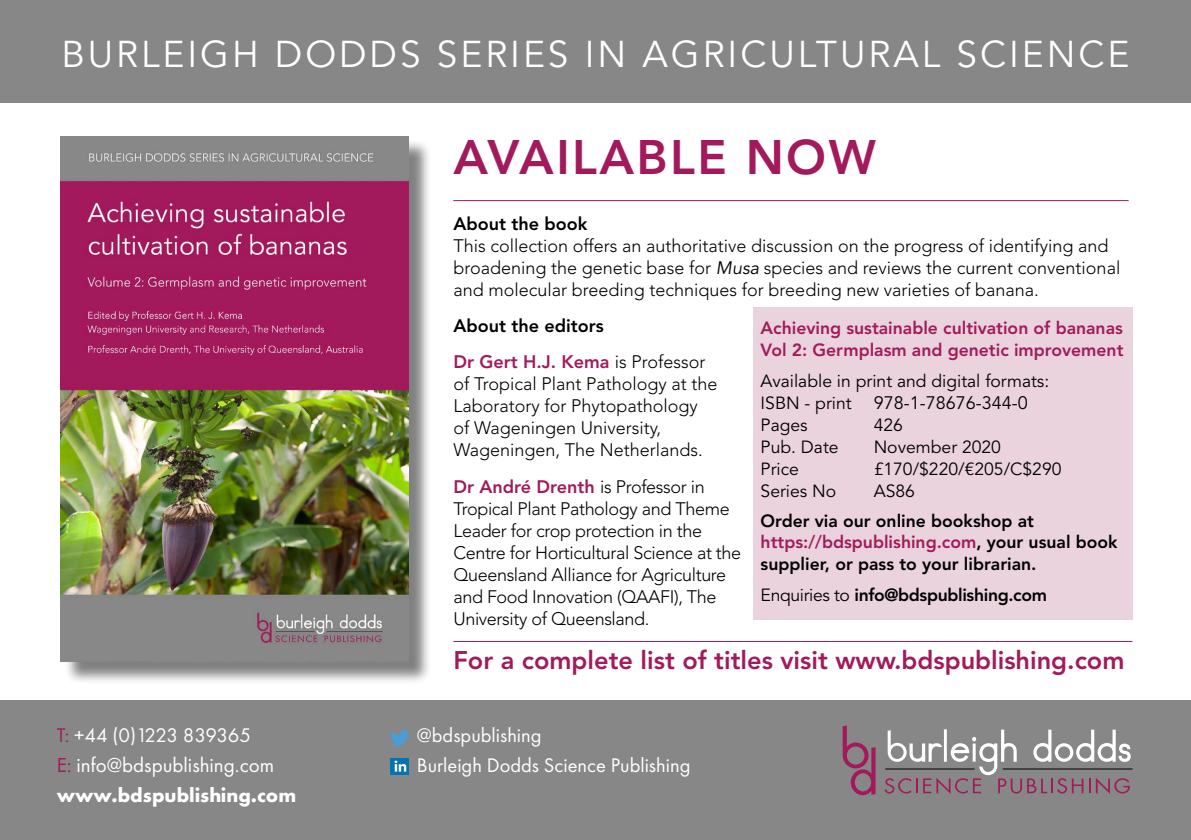
<style>
.page{position:relative;width:1191px;height:840px;background:#fff}
.page>*{position:absolute;margin:0;border:0;box-sizing:border-box;transform-origin:0 0}
.t1{font:800 48px "Avenir LT Std";letter-spacing:.05em;color:#a21a5b}
.t2{font:37px "Avenir LT Std";letter-spacing:.08em;color:#fff}
.t3{font:800 25.4px "Avenir LT Std";color:#a21a5b}
.t4{font:21px "Futura PT";color:#fff}
.t5{font:20.4px "Futura PT";color:#fff}
.t6{font:700 20.4px "Futura PT";color:#fff}
.t7{font:20.4px "Futura PT";letter-spacing:-.025em;color:#fff}
.t8{font:300 18px/22px "Avenir LT Std";color:#000}
.t9{font:300 18px/22px "Avenir LT Std";letter-spacing:-.02em;color:#000}
.t10{font:800 18px/36.2px "Avenir LT Std";color:#000}
.t11{font:18px "Avenir LT Std";color:#000}
.t12{font:17.6px "Avenir LT Std";color:#000}
.t13{font:800 17.6px/21.6px "Avenir LT Std";color:#000}
.t14{font:800 17.6px/22px "Avenir LT Std";color:#a21a5b}
.t15{font:800 17.6px "Avenir LT Std";letter-spacing:-.02em;color:#000}
.s1{font-weight:400;font-style:italic}
.s2{color:#a21a5b}
.s3{font-weight:300}
.s4{font-weight:800;color:#a21a5b}
.s5{font-size:17.6px}
.s6{font-size:18px}
.s7{font-weight:400}
</style>
<div class="page">
<div style="left:753px;top:307px;width:379px;height:313px;background:#ead3dc"></div>
<div style="left:64px;top:139px;width:368px;height:544px;background:#000;opacity:.5"></div>
<img style="left:61px;top:136px;width:348px;height:525px">
<hr style="left:453px;top:200px;width:675px;height:1px;background:#a21a5b">
<hr style="left:453px;top:640px;width:679px;height:1px;background:#a21a5b">
<div style="left:0;top:700px;width:1191px;height:139px;background:#878787"></div>
<svg style="left:390px;top:730px;width:19px;height:15px"></svg>
<svg style="left:842px;top:725px;width:33px;height:69px"></svg>
<hr style="left:1002px;top:768px;width:130px;height:1px;background:#000">
<svg style="left:884px;top:729px;width:247px;height:64px"></svg>
<div style="left:0;top:0;width:1191px;height:103px;background:#878787"></div>
<img style="left:390px;top:758px;width:19px;height:15px">
<h2 class="t2" style="left:61px;top:32px;width:1069px">BURLEIGH DODDS SERIES IN AGRICULTURAL SCIENCE</h2>
<h1 class="t1" style="left:453px;top:128px;width:424px">AVAILABLE NOW</h1>
<p class="t10" style="left:453px;top:205px;width:135px">About the book</p>
<p class="t8" style="left:453px;top:234px;width:668px">This collection offers an authoritative discussion on the progress of identifying and broadening the genetic base for <span class="s1">Musa</span> species and reviews the current conventional and molecular breeding techniques for breeding new varieties of banana.</p>
<p class="t10" style="left:453px;top:307px;width:254px">About the editors<br><span class="s2">Dr Gert H.J. Kema</span> <span class="s3">is Professor</span></p>
<p class="t8" style="left:453px;top:373px;width:266px">of Tropical Plant Pathology at the<br>Laboratory for Phytopathology of Wageningen University,<br>Wageningen, The Netherlands.</p>
<p class="t9" style="left:453px;top:475px;width:289px"><span class="s4">Dr André Drenth</span> is Professor in Tropical Plant Pathology and Theme Leader for crop protection in the Centre for Horticultural Science at the Queensland Alliance for Agriculture and Food Innovation (QAAFI), The University of Queensland.</p>
<p class="t14" style="left:760px;top:317px;width:364px">Achieving sustainable cultivation of bananas<br>Vol 2: Germplasm and genetic improvement</p>
<p class="t12" style="left:760px;top:370px;width:290px">Available in print and digital formats:</p>
<p class="t11" style="left:760px;top:392px;width:269px"><span class="s5">ISBN - print</span> 978-1-78676-344-0</p>
<p class="t12" style="left:760px;top:414px;width:49px">Pages</p>
<p class="t12" style="left:873px;top:414px;width:31px">426</p>
<p class="t12" style="left:760px;top:436px;width:79px">Pub. Date</p>
<p class="t12" style="left:873px;top:436px;width:129px">November 2020</p>
<p class="t12" style="left:760px;top:458px;width:40px">Price</p>
<p class="t12" style="left:873px;top:458px;width:189px">£170/$220/€205/C$290</p>
<p class="t12" style="left:760px;top:480px;width:77px">Series No</p>
<p class="t12" style="left:873px;top:480px;width:43px">AS86</p>
<p class="t13" style="left:760px;top:510px;width:358px">Order via our online bookshop at <span class="s2">https://bdspublishing.com</span>, your usual book supplier, or pass to your librarian<span class="s6">.</span></p>
<p class="t15" style="left:760px;top:584px;width:288px"><span class="s7">Enquiries to</span> info@bdspublishing.com</p>
<h3 class="t3" style="left:453px;top:644px;width:672px">For a complete list of titles visit www.bdspublishing.com</h3>
<p class="t7" style="left:57px;top:722px;width:196px"><span class="s2">T:</span> +44 (0)1223 839365</p>
<p class="t5" style="left:417px;top:722px;width:126px">@bdspublishing</p>
<p class="t4" style="left:57px;top:752px;width:219px"><span class="s2">E:</span> info@bdspublishing.com</p>
<p class="t5" style="left:417px;top:752px;width:275px">Burleigh Dodds Science Publishing</p>
<p class="t6" style="left:57px;top:781px;width:241px">www.bdspublishing.com</p>
</div>
